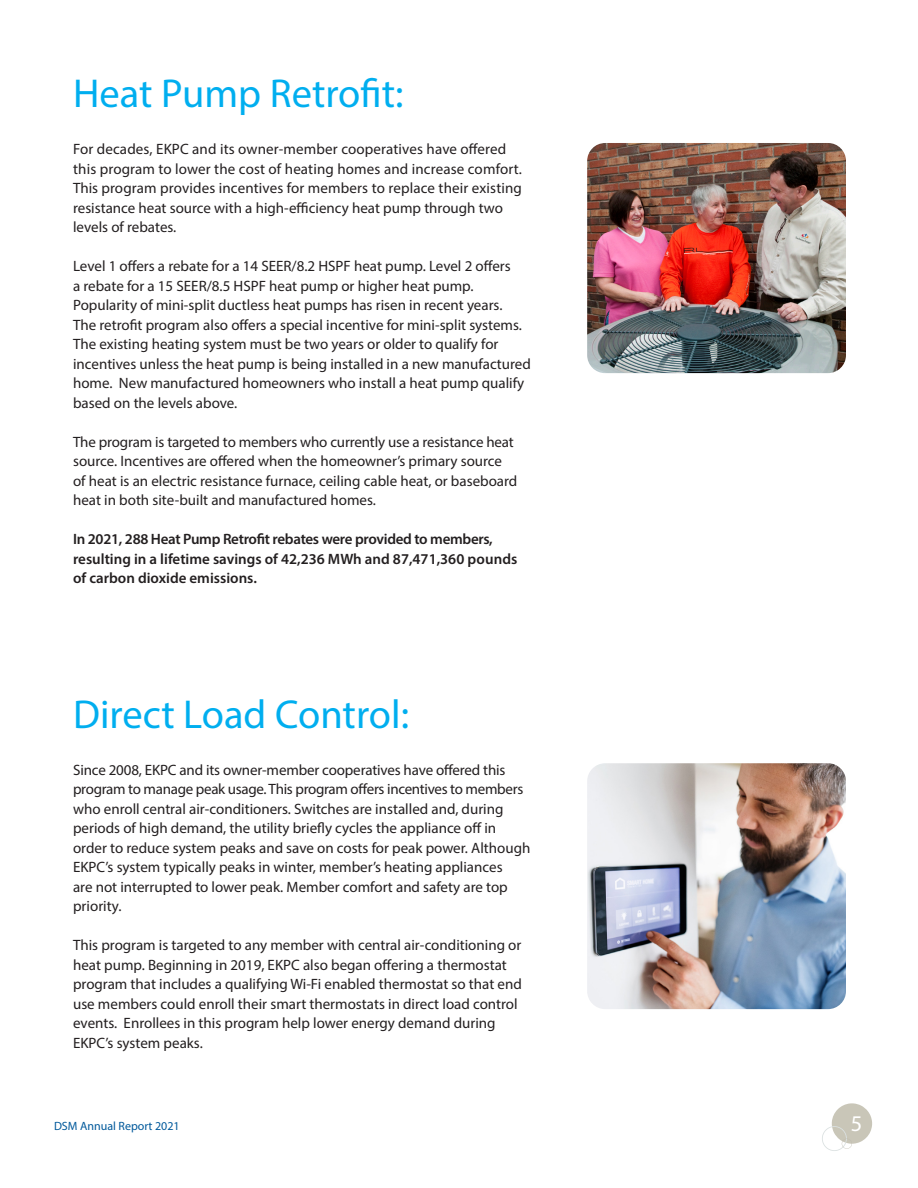
<style>
.page{position:relative;width:918px;height:1188px;background:#fff}
.page>*{position:absolute;margin:0;border:0;box-sizing:border-box;transform-origin:0 0}
.t1{font:40.5px "Myriad Pro";color:#00aeef}
.t2{font:22.5px "Myriad Pro";color:#fff}
.t3{font:15px/19.5px "Myriad Pro";color:#231f20}
.t4{font:600 15px/19.5px "Myriad Pro";color:#231f20}
.t5{font:600 15px "Myriad Pro";letter-spacing:-.02em;color:#231f20}
.t6{font:12px "Myriad Pro";color:#00599b}
</style>
<div class="page">
<svg style="left:822px;top:1103px;width:50px;height:48px"></svg>
<img style="left:587px;top:143px;width:259px;height:230px">
<img style="left:587px;top:763px;width:259px;height:246px">
<p class="t1" style="left:73px;top:68px;width:332px">Heat Pump Retrofit:</p>
<p class="t3" style="left:73px;top:139px;width:450px">For decades, EKPC and its owner-member cooperatives have offered this program to lower the cost of heating homes and increase comfort.<br>This program provides incentives for members to replace their existing resistance heat source with a high-efficiency heat pump through two levels of rebates.</p>
<p class="t3" style="left:73px;top:256px;width:439px">Level 1 offers a rebate for a 14 SEER/8.2 HSPF heat pump. Level 2 offers</p>
<p class="t3" style="left:73px;top:276px;width:402px">a rebate for a 15 SEER/8.5 HSPF heat pump or higher heat pump.</p>
<p class="t3" style="left:73px;top:295px;width:459px">Popularity of mini-split ductless heat pumps has risen in recent years.<br>The retrofit program also offers a special incentive for mini-split systems.<br>The existing heating system must be two years or older to qualify for incentives unless the heat pump is being installed in a new manufactured home. New manufactured homeowners who install a heat pump qualify based on the levels above.</p>
<p class="t3" style="left:73px;top:432px;width:446px">The program is targeted to members who currently use a resistance heat source. Incentives are offered when the homeowner’s primary source of heat is an electric resistance furnace, ceiling cable heat, or baseboard heat in both site-built and manufactured homes.</p>
<p class="t5" style="left:73px;top:530px;width:421px">In 2021, 288 Heat Pump Retrofit rebates were provided to members,</p>
<p class="t4" style="left:73px;top:549px;width:446px">resulting in a lifetime savings of 42,236 MWh and 87,471,360 pounds of carbon dioxide emissions.</p>
<p class="t1" style="left:73px;top:690px;width:337px">Direct Load Control:</p>
<p class="t3" style="left:73px;top:759px;width:459px">Since 2008, EKPC and its owner-member cooperatives have offered this program to manage peak usage. This program offers incentives to members who enroll central air-conditioners. Switches are installed and, during periods of high demand, the utility briefly cycles the appliance off in order to reduce system peaks and save on costs for peak power. Although EKPC’s system typically peaks in winter, member’s heating appliances</p>
<p class="t3" style="left:73px;top:876px;width:436px">are not interrupted to lower peak. Member comfort and safety are top priority.</p>
<p class="t3" style="left:73px;top:935px;width:450px">This program is targeted to any member with central air-conditioning or heat pump. Beginning in 2019, EKPC also began offering a thermostat program that includes a qualifying Wi-Fi enabled thermostat so that end use members could enroll their smart thermostats in direct load control events. Enrollees in this program help lower energy demand during EKPC’s system peaks.</p>
<p class="t6" style="left:54px;top:1119px;width:127px">DSM Annual Report 2021</p>
<p class="t2" style="left:851px;top:1109px;width:13px">5</p>
</div>
